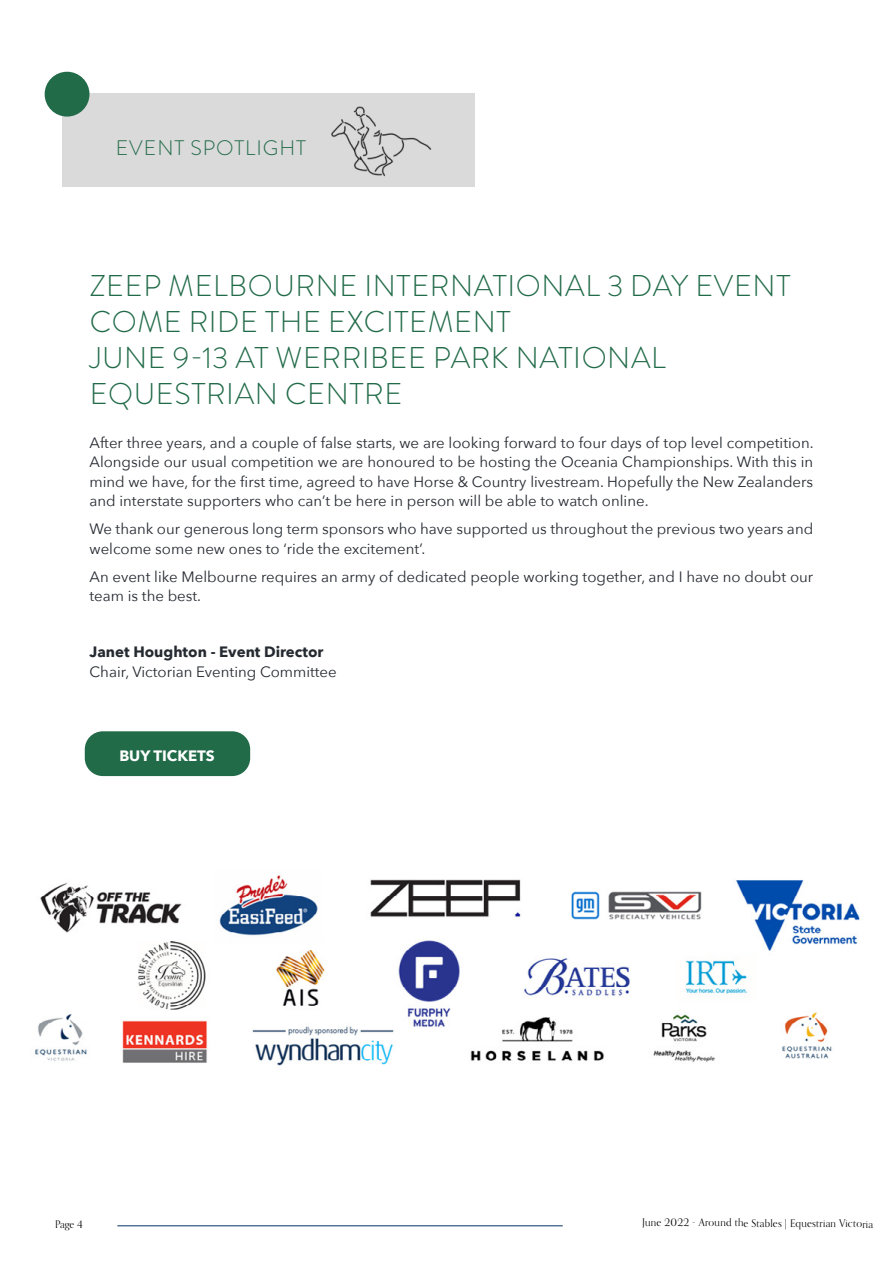
<style>
.page{position:relative;width:893px;height:1263px;background:#fff}
.page>*{position:absolute;margin:0;border:0;box-sizing:border-box;transform-origin:0 0}
.t1{font:300 30px/36px "Brandon Grotesque";letter-spacing:.02em;color:#226b49}
.t2{font:300 21px "Brandon Grotesque";letter-spacing:.045em;color:#226b49}
.t3{font:15px/19.5px "Avenir Next";color:#252a31}
.t4{font:700 15px "Avenir Next";color:#252a31}
.t5{font:700 15px "Avenir Next";color:#fff}
.t6{font:10.5px "Orpheus Pro";color:#000}
</style>
<div class="page">
<hr style="left:117px;top:1225px;width:446px;height:1px;background:#036">
<img style="left:35px;top:875px;width:826px;height:191px">
<div style="left:85px;top:731px;width:165px;height:45px;background:#226b49;border-radius:18px"></div>
<div style="left:62px;top:93px;width:412px;height:94px;background:#dadada"></div>
<div style="left:45px;top:72px;width:44px;height:45px;background:#226b49;border-radius:50%"></div>
<img style="left:331px;top:106px;width:101px;height:71px">
<h2 class="t2" style="left:116px;top:133px;width:192px">EVENT SPOTLIGHT</h2>
<h1 class="t1" style="left:90px;top:268px;width:702px">ZEEP MELBOURNE INTERNATIONAL 3 DAY EVENT<br>COME RIDE THE EXCITEMENT<br>JUNE 9-13 AT WERRIBEE PARK NATIONAL<br>EQUESTRIAN CENTRE</h1>
<p class="t3" style="left:89px;top:432px;width:726px;text-align:justify">After three years, and a couple of false starts, we are looking forward to four days of top level competition.<br>Alongside our usual competition we are honoured to be hosting the Oceania Championships. With this in mind we have, for the first time, agreed to have Horse &amp; Country livestream. Hopefully the New Zealanders and interstate supporters who can’t be here in person will be able to watch online.</p>
<p class="t3" style="left:89px;top:519px;width:725px">We thank our generous long term sponsors who have supported us throughout the previous two years and welcome some new ones to ‘ride the excitement’.</p>
<p class="t3" style="left:89px;top:566px;width:725px">An event like Melbourne requires an army of dedicated people working together, and I have no doubt our team is the best.</p>
<p class="t4" style="left:89px;top:639px;width:235px">Janet Houghton - Event Director</p>
<p class="t3" style="left:89px;top:661px;width:249px">Chair, Victorian Eventing Committee</p>
<p class="t5" style="left:119px;top:743px;width:97px">BUY TICKETS</p>
<p class="t6" style="left:55px;top:1218px;width:29px">Page 4</p>
<p class="t6" style="left:642px;top:1214px;width:232px;rotate:1deg">June 2022 - Around the Stables | Equestrian Victoria</p>
</div>
